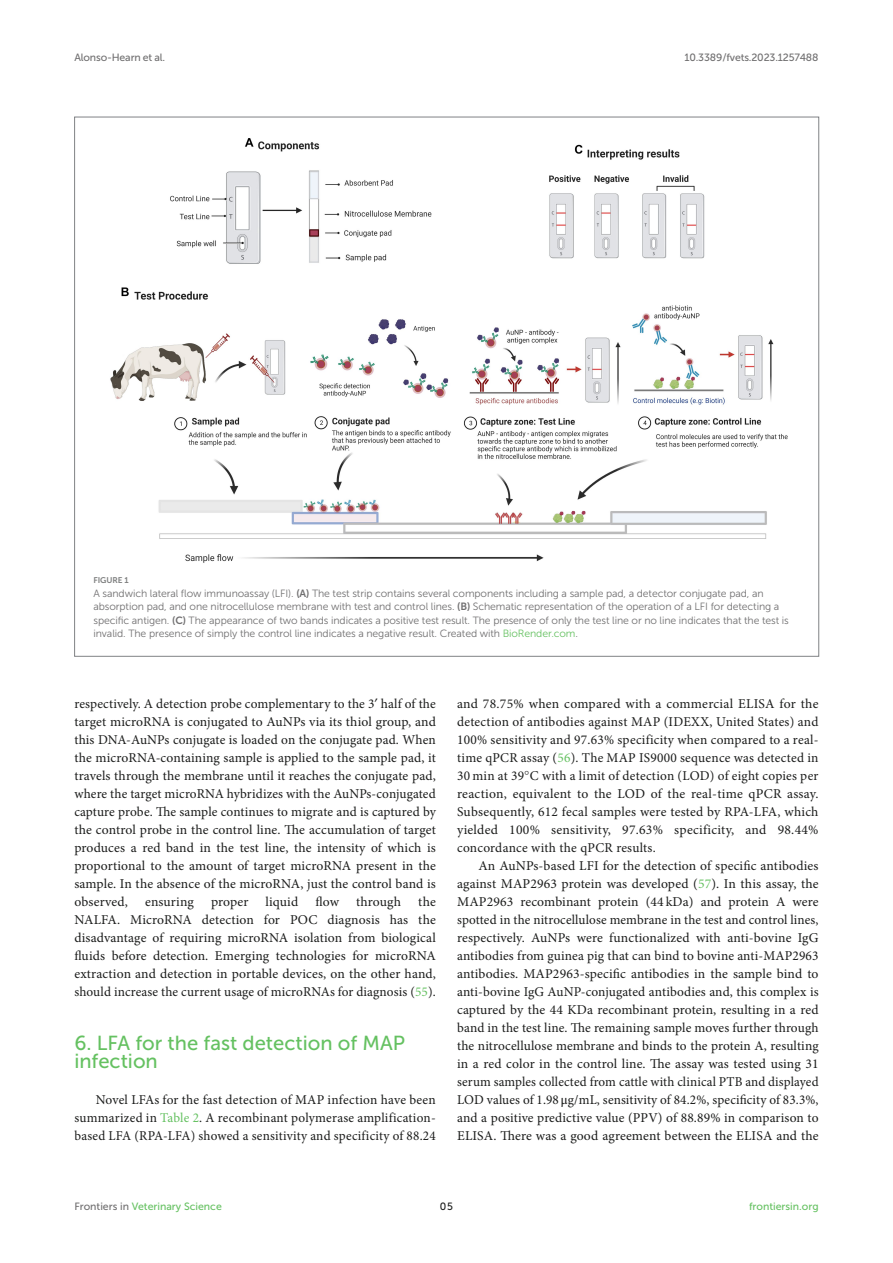
<style>
.page{position:relative;width:893px;height:1263px;background:#fff}
.page>*{position:absolute;margin:0;border:0;box-sizing:border-box;transform-origin:0 0}
.HEAD_1{font:20.25px/18px "Museo Sans 500";color:#65c161}
.TEXT{font:13.5px/18px "Minion Pro";letter-spacing:.01em;color:#1b1c1b;text-align:justify}
.TEXT_FLUSH{font:13.5px/18px "Minion Pro";letter-spacing:.02em;color:#1b1c1b;text-align:justify}
.FIG_LEG{font:10.5px/13.5px "Museo Sans 300";letter-spacing:-.01em;color:#706f70}
.t1{font:10.5px "Museo Sans 500";letter-spacing:-.015em;color:#706f70}
.t2{font:10.5px "Museo Sans 500";color:#65c161}
.t3{font:10.5px "Museo Sans 500";color:#1b1c1b}
.FIG_HD{font:8.25px "Museo Sans 700";letter-spacing:-.01em;color:#7e7f7f}
.s1{font-family:"Museo Sans 700"}
.s2{color:#65c161}
.s3{font-family:"Gentium Plus"}
.s4{font-family:"STIX"}
.s5{font-family:"STIX General"}
.s6{color:#706f70}
</style>
<div class="page">
<img style="left:110px;top:138px;width:678px;height:425px">
<p class="t1" style="left:74px;top:51px;width:92px">Alonso-Hearn et al.</p>
<p class="t1" style="left:684px;top:51px;width:136px">10.3389/fvets.2023.1257488</p>
<p class="FIG_HD" style="left:94px;top:576px;width:37px">FIGURE 1</p>
<p class="FIG_LEG" style="left:94px;top:586px;width:697px">A sandwich lateral flow immunoassay (LFI). <span class="s1">(A)</span> The test strip contains several components including a sample pad, a detector conjugate pad, an absorption pad, and one nitrocellulose membrane with test and control lines. <span class="s1">(B)</span> Schematic representation of the operation of a LFI for detecting a specific antigen. <span class="s1">(C)</span> The appearance of two bands indicates a positive test result. The presence of only the test line or no line indicates that the test is invalid. The presence of simply the control line indicates a negative result. Created with <span class="s2">BioRender.com</span>.</p>
<p class="TEXT" style="left:74px;top:695px;width:363px">respectively. A detection probe complementary to the 3<span class="s3">′</span> half of the target microRNA is conjugated to AuNPs via its thiol group, and this DNA-AuNPs conjugate is loaded on the conjugate pad. When the microRNA-containing sample is applied to the sample pad, it travels through the membrane until it reaches the conjugate pad, where the target microRNA hybridizes with the AuNPs-conjugated capture probe. The sample continues to migrate and is captured by the control probe in the control line. The accumulation of target produces a red band in the test line, the intensity of which is proportional to the amount of target microRNA present in the sample. In the absence of the microRNA, just the control band is observed,</p>
<p class="TEXT" style="left:74px;top:893px;width:363px;text-indent:344px">the NALFA. MicroRNA detection for POC diagnosis has the disadvantage of requiring microRNA isolation from biological fluids before detection. Emerging technologies for microRNA extraction and detection in portable devices, on the other hand, should increase the current usage of microRNAs for diagnosis (<span class="s2">55</span>).</p>
<p class="HEAD_1" style="left:74px;top:1034px;width:332px">6. LFA for the fast detection of MAP infection</p>
<p class="TEXT_FLUSH" style="left:74px;top:1091px;width:363px;text-indent:21px">Novel LFAs for the fast detection of MAP infection have been summarized in <span class="s2">Table 2</span>. A recombinant polymerase amplification&shy;based LFA (RPA-LFA) showed a sensitivity and specificity of 88.24</p>
<p class="TEXT" style="left:145px;top:893px;width:50px">ensuring</p>
<p class="TEXT" style="left:211px;top:893px;width:39px">proper</p>
<p class="TEXT" style="left:266px;top:893px;width:34px">liquid</p>
<p class="TEXT" style="left:315px;top:893px;width:25px">flow</p>
<p class="TEXT" style="left:356px;top:893px;width:47px">through</p>
<p class="TEXT_FLUSH" style="left:457px;top:695px;width:363px">and 78.75% when compared with a commercial ELISA for the detection of antibodies against MAP (IDEXX, United States) and 100% sensitivity and 97.63% specificity when compared to a real&shy;time qPCR assay (<span class="s2">56</span>). The MAP IS9000 sequence was detected in 30 min at 39<span class="s4">°</span>C with a limit of detection (LOD) of eight copies per reaction, equivalent to the LOD of the real-time qPCR assay.<br>Subsequently, 612 fecal samples were tested by RPA-LFA, which yielded 100% sensitivity, 97.63% specificity, and 98.44% concordance with the qPCR results.</p>
<p class="TEXT" style="left:457px;top:857px;width:363px;text-indent:21px">An AuNPs-based LFI for the detection of specific antibodies against MAP2963 protein was developed (<span class="s2">57</span>). In this assay, the MAP2963 recombinant protein (44 kDa) and protein A were spotted in the nitrocellulose membrane in the test and control lines, respectively. AuNPs were functionalized with anti-bovine IgG antibodies from guinea pig that can bind to bovine anti-MAP2963 antibodies. MAP2963-specific antibodies in the sample bind to anti-bovine IgG AuNP-conjugated antibodies and, this complex is captured by the 44 KDa recombinant protein, resulting in a red band in the test line. The remaining sample moves further through the nitrocellulose membrane and binds to the protein A, resulting in a red color in the control line. The assay was tested using 31 serum samples collected from cattle with clinical PTB and displayed LOD values of 1.98 <span class="s5">μ</span>g/mL, sensitivity of 84.2%, specificity of 83.3%, and a positive predictive value (PPV) of 88.89% in comparison to ELISA. There was a good agreement between the ELISA and the</p>
<p class="t2" style="left:74px;top:1200px;width:149px"><span class="s6">Frontiers in</span> Veterinary Science</p>
<p class="t3" style="left:440px;top:1200px;width:14px">05</p>
<p class="t2" style="left:749px;top:1200px;width:71px">frontiersin.org</p>
</div>
